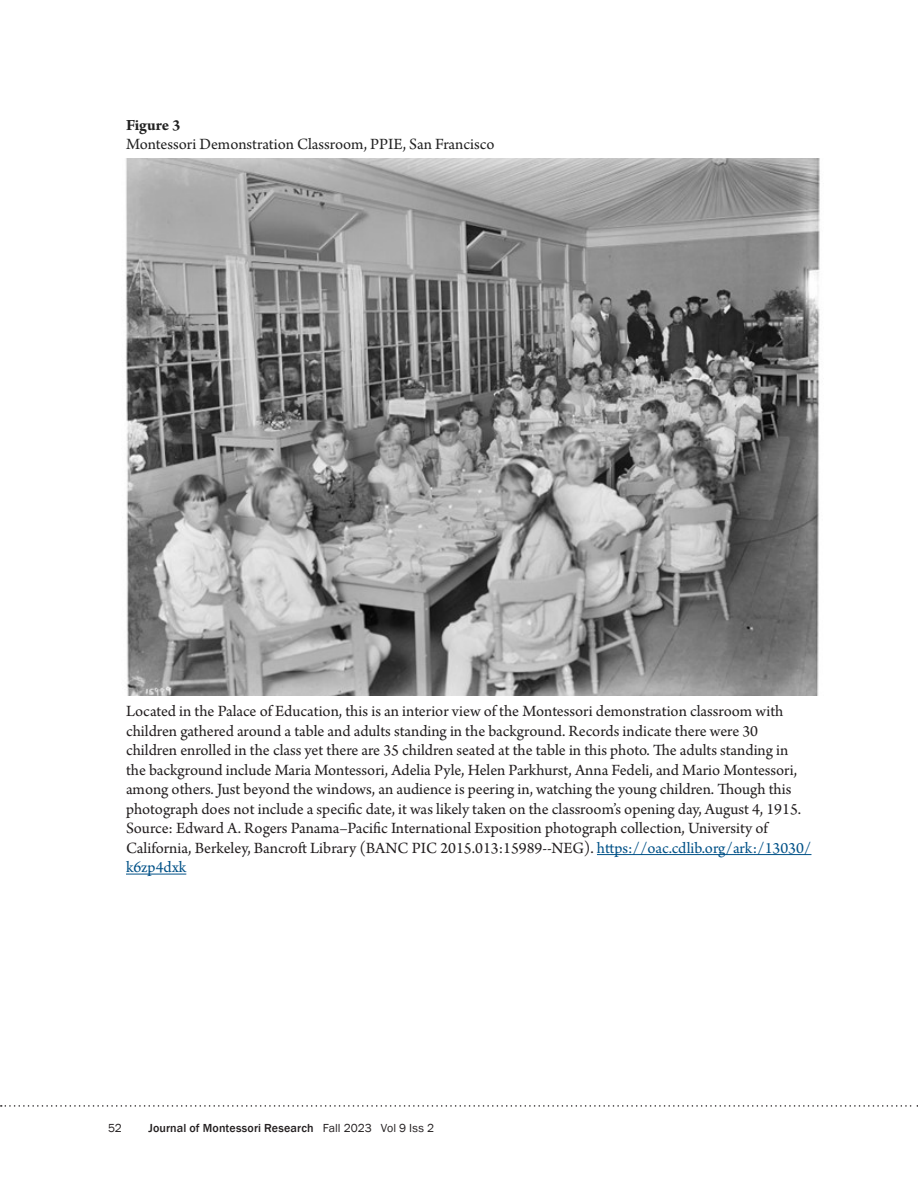
<style>
.page{position:relative;width:918px;height:1188px;background:#fff}
.page>*{position:absolute;margin:0;border:0;box-sizing:border-box;transform-origin:0 0}
.APA_-_Table_Note{font:16.5px/19.5px "Arno Pro";color:#231f20}
.APA_-_Figure_Title{font:16.5px "Arno Pro";letter-spacing:-.005em;color:#222}
.APA_-_Figure_Header{font:700 16.5px "Arno Pro";letter-spacing:-.005em;color:#222}
.t1{font:500 12px "Franklin Gothic";letter-spacing:.01em;color:#231f20}
.t2{font:12px "Franklin Gothic";color:#231f20}
.s1{color:#005187}
.s2{font-weight:400}
</style>
<div class="page">
<svg style="left:1px;top:1105px;width:917px;height:2px"></svg>
<img style="left:126px;top:159px;width:694px;height:537px">
<hr style="left:597px;top:854px;width:214px;height:1px;background:#005187">
<hr style="left:126px;top:874px;width:60px;height:1px;background:#005187">
<p class="APA_-_Figure_Header" style="left:126px;top:115px;width:56px">Figure 3</p>
<p class="APA_-_Figure_Title" style="left:126px;top:135px;width:370px">Montessori Demonstration Classroom, PPIE, San Francisco</p>
<p class="APA_-_Table_Note" style="left:126px;top:703px;width:687px">Located in the Palace of Education, this is an interior view of the Montessori demonstration classroom with children gathered around a table and adults standing in the background. Records indicate there were 30 children enrolled in the class yet there are 35 children seated at the table in this photo. The adults standing in the background include Maria Montessori, Adelia Pyle, Helen Parkhurst, Anna Fedeli, and Mario Montessori, among others. Just beyond the windows, an audience is peering in, watching the young children. Though this photograph does not include a specific date, it was likely taken on the classroom’s opening day, August 4, 1915.<br>Source: Edward A. Rogers Panama–Pacific International Exposition photograph collection, University of California, Berkeley, Bancroft Library (BANC PIC 2015.013:15989--NEG). <span class="s1">https://oac.cdlib.org/ark:/13030/ k6zp4dxk</span></p>
<p class="t2" style="left:108px;top:1120px;width:15px">52</p>
<p class="t1" style="left:148px;top:1120px;width:287px">Journal of Montessori Research <span class="s2">Fall 2023 Vol 9 Iss 2</span></p>
</div>
